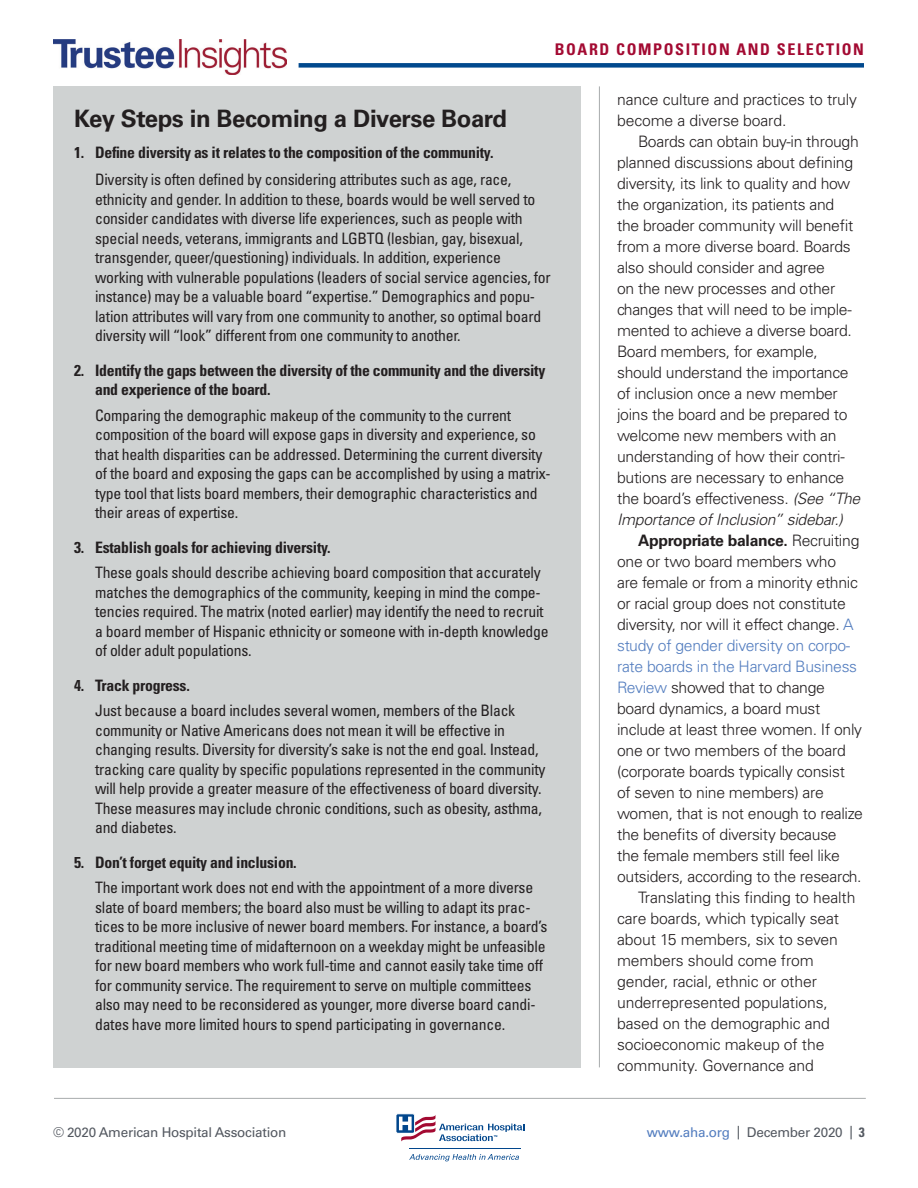
<style>
.page{position:relative;width:918px;height:1188px;background:#fff}
.page>*{position:absolute;margin:0;border:0;box-sizing:border-box;transform-origin:0 0}
.t1{font:700 24px "Univers LT Std";letter-spacing:-.02em;color:#231f20}
.t2{font:700 condensed 16.05px "Univers LT Std";letter-spacing:.1em;color:#a30a32}
.t3{font:condensed 15.75px/19.5px "Univers LT Std";letter-spacing:-.015em;color:#231f20}
.t4{font:300 15.75px/21px "Univers LT Std";letter-spacing:-.02em;color:#231f20}
.t5{font:700 condensed 15.75px/19.5px "Univers LT Std";letter-spacing:-.015em;color:#231f20}
.t6{font:300 15.75px "Univers LT Std";letter-spacing:-.02em;color:#537dbf}
.t7{font:700 15.75px "Univers LT Std";letter-spacing:-.02em;color:#231f20}
.t8{font:13.5px "Univers LT Std";letter-spacing:-.02em;color:#535860}
.s1{font-style:italic}
.s2{font-weight:300}
.s3{color:#537dbf}
.s4{font-weight:700;font-stretch:condensed}
</style>
<div class="page">
<hr style="left:409px;top:1148px;width:112px;height:1px;background:#01468c">
<svg style="left:409px;top:1154px;width:110px;height:7px"></svg>
<svg style="left:396px;top:1113px;width:128px;height:29px"></svg>
<hr style="left:54px;top:1098px;width:812px;height:1px;background:#a8abac">
<div style="left:299px;top:63px;width:565px;height:5px;background:#01498e"></div>
<hr style="left:599px;top:86px;width:1px;height:981px;background:#a8abac">
<img style="left:53px;top:40px;width:233px;height:34px">
<div style="left:53px;top:86px;width:527px;height:982px;background:#cfd2d2"></div>
<p class="t2" style="left:555px;top:40px;width:311px">BOARD COMPOSITION AND SELECTION</p>
<h1 class="t1" style="left:74px;top:104px;width:434px">Key Steps in Becoming a Diverse Board</h1>
<p class="t5" style="left:74px;top:143px;width:421px">1. Define diversity as it relates to the composition of the community.</p>
<p class="t3" style="left:95px;top:170px;width:457px">Diversity is often defined by considering attributes such as age, race, ethnicity and gender. In addition to these, boards would be well served to consider candidates with diverse life experiences, such as people with special needs, veterans, immigrants and LGBTQ (lesbian, gay, bisexual, transgender, queer/questioning) individuals. In addition, experience working with vulnerable populations (leaders of social service agencies, for instance) may be a valuable board “expertise.” Demographics and popu&shy;lation attributes will vary from one community to another, so optimal board diversity will “look” different from one community to another.</p>
<p class="t5" style="left:95px;top:360px;width:452px;text-indent:-21px">2. Identify the gaps between the diversity of the community and the diversity and experience of the board.</p>
<p class="t3" style="left:95px;top:405px;width:457px">Comparing the demographic makeup of the community to the current composition of the board will expose gaps in diversity and experience, so that health disparities can be addressed. Determining the current diversity of the board and exposing the gaps can be accomplished by using a matrix&shy;type tool that lists board members, their demographic characteristics and their areas of expertise.</p>
<p class="t5" style="left:74px;top:537px;width:258px">3. Establish goals for achieving diversity.</p>
<p class="t3" style="left:95px;top:563px;width:455px">These goals should describe achieving board composition that accurately matches the demographics of the community, keeping in mind the compe&shy;tencies required. The matrix (noted earlier) may identify the need to recruit a board member of Hispanic ethnicity or someone with in-depth knowledge of older adult populations.</p>
<p class="t5" style="left:74px;top:675px;width:117px">4. Track progress.</p>
<p class="t3" style="left:95px;top:701px;width:452px">Just because a board includes several women, members of the Black community or Native Americans does not mean it will be effective in changing results. Diversity for diversity’s sake is not the end goal. Instead, tracking care quality by specific populations represented in the community will help provide a greater measure of the effectiveness of board diversity.<br>These measures may include chronic conditions, such as obesity, asthma, and diabetes.</p>
<p class="t5" style="left:74px;top:852px;width:224px">5. Don’t forget equity and inclusion.</p>
<p class="t3" style="left:95px;top:878px;width:454px">The important work does not end with the appointment of a more diverse slate of board members; the board also must be willing to adapt its prac&shy;tices to be more inclusive of newer board members. For instance, a board’s traditional meeting time of midafternoon on a weekday might be unfeasible for new board members who work full-time and cannot easily take time off for community service. The requirement to serve on multiple committees also may need to be reconsidered as younger, more diverse board candi&shy;dates have more limited hours to spend participating in governance.</p>
<p class="t4" style="left:617px;top:89px;width:241px">nance culture and practices to truly become a diverse board.</p>
<p class="t4" style="left:617px;top:131px;width:245px;text-indent:21px">Boards can obtain buy-in through planned discussions about defining diversity, its link to quality and how the organization, its patients and the broader community will benefit from a more diverse board. Boards also should consider and agree<br>on the new processes and other changes that will need to be imple&shy;mented to achieve a diverse board.<br>Board members, for example, should understand the importance of inclusion once a new member joins the board and be prepared to welcome new members with an understanding of how their contri&shy;butions are necessary to enhance the board’s effectiveness. <span class="s1">(See “The Importance of Inclusion” sidebar.)</span></p>
<p class="t7" style="left:638px;top:531px;width:223px">Appropriate balance. <span class="s2">Recruiting</span></p>
<p class="t4" style="left:617px;top:551px;width:221px">one or two board members who</p>
<p class="t4" style="left:617px;top:572px;width:242px">are female or from a minority ethnic</p>
<p class="t4" style="left:617px;top:593px;width:230px">or racial group does not constitute</p>
<p class="t4" style="left:617px;top:614px;width:238px">diversity, nor will it effect change. <span class="s3">A</span></p>
<p class="t6" style="left:617px;top:636px;width:235px">study of gender diversity on corpo-</p>
<p class="t6" style="left:617px;top:657px;width:242px">rate boards in the Harvard Business</p>
<p class="t4" style="left:617px;top:677px;width:209px"><span class="s3">Review</span> showed that to change</p>
<p class="t4" style="left:617px;top:698px;width:205px">board dynamics, a board must</p>
<p class="t4" style="left:617px;top:719px;width:247px">include at least three women. If only</p>
<p class="t4" style="left:617px;top:740px;width:230px">one or two members of the board</p>
<p class="t4" style="left:617px;top:761px;width:229px">(corporate boards typically consist</p>
<p class="t4" style="left:617px;top:782px;width:208px">of seven to nine members) are</p>
<p class="t4" style="left:617px;top:803px;width:247px">women, that is not enough to realize</p>
<p class="t4" style="left:617px;top:824px;width:221px">the benefits of diversity because</p>
<p class="t4" style="left:617px;top:845px;width:224px">the female members still feel like</p>
<p class="t4" style="left:617px;top:866px;width:246px">outsiders, according to the research.</p>
<p class="t4" style="left:638px;top:887px;width:219px">Translating this finding to health</p>
<p class="t4" style="left:617px;top:908px;width:224px">care boards, which typically seat</p>
<p class="t4" style="left:617px;top:929px;width:222px">about 15 members, six to seven</p>
<p class="t4" style="left:617px;top:950px;width:198px">members should come from</p>
<p class="t4" style="left:617px;top:971px;width:201px">gender, racial, ethnic or other</p>
<p class="t4" style="left:617px;top:992px;width:212px">underrepresented populations,</p>
<p class="t4" style="left:617px;top:1013px;width:214px">based on the demographic and</p>
<p class="t4" style="left:617px;top:1034px;width:209px">socioeconomic makeup of the</p>
<p class="t4" style="left:617px;top:1055px;width:198px">community. Governance and</p>
<p class="t8" style="left:53px;top:1125px;width:235px">© 2020 American Hospital Association</p>
<p class="t8" style="left:647px;top:1125px;width:220px"><span class="s3">www.aha.org</span> | December 2020 | <span class="s4">3</span></p>
</div>
